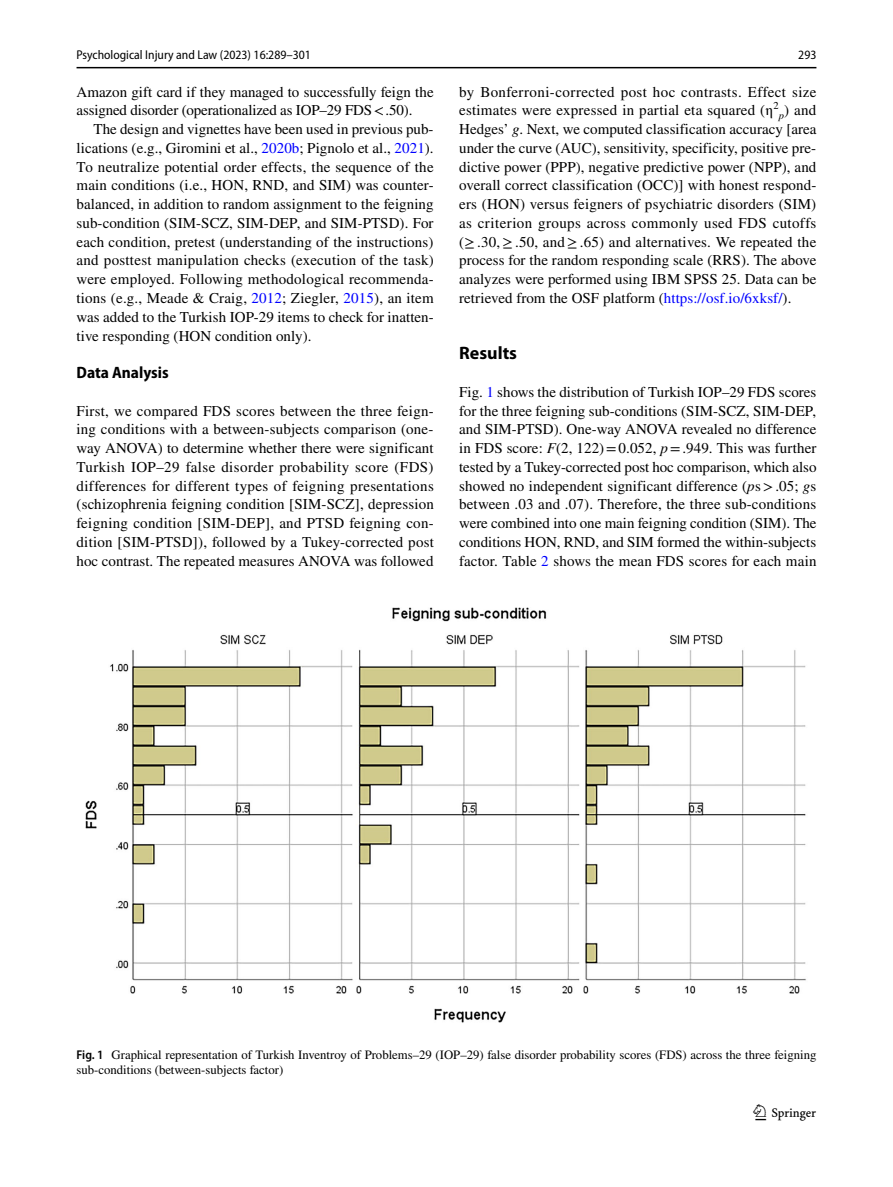
<style>
.page{position:relative;width:893px;height:1187px;background:#fff}
.page>*{position:absolute;margin:0;border:0;box-sizing:border-box;transform-origin:0 0}
.t1{font:22.5px "Springnew Regular 3";color:#000}
.t2{font:700 18px "Myriad Pro";color:#000}
.t3{font:700 semi-condensed 16.5px "Myriad Pro";color:#000}
.t4{font:15px/18.8px "STIX";letter-spacing:.005em;color:#000;text-align:justify}
.t5{font:12.75px/15px "STIX";color:#000}
.t6{font:semi-condensed 12.75px "Myriad Pro";color:#000}
.s1{color:#00f}
.s2{font-style:italic}
.s3{font-family:"Myriad Pro";font-weight:600;font-stretch:semi-condensed}
</style>
<div class="page">
<hr style="left:77px;top:67px;width:739px;height:1px;background:#000">
<img style="left:85px;top:607px;width:721px;height:416px">
<p class="t6" style="left:77px;top:48px;width:236px">Psychological Injury and Law (2023) 16:289–301</p>
<p class="t6" style="left:798px;top:48px;width:20px">293</p>
<p class="t4" style="left:77px;top:83px;width:359px">Amazon gift card if they managed to successfully feign the assigned disorder (operationalized as IOP–29 FDS&lt;.50).</p>
<p class="t4" style="left:77px;top:121px;width:359px;text-indent:17px">The design and vignettes have been used in previous pub&shy;lications (e.g., Giromini et al., <span class="s1">2020b</span>; Pignolo et al., <span class="s1">2021</span>).<br>To neutralize potential order effects, the sequence of the main conditions (i.e., HON, RND, and SIM) was counter&shy;balanced, in addition to random assignment to the feigning sub-condition (SIM-SCZ, SIM-DEP, and SIM-PTSD). For each condition, pretest (understanding of the instructions) and posttest manipulation checks (execution of the task) were employed. Following methodological recommenda&shy;tions (e.g., Meade &amp; Craig, <span class="s1">2012</span>; Ziegler, <span class="s1">2015</span>), an item was added to the Turkish IOP-29 items to check for inatten&shy;tive responding (HON condition only).</p>
<p class="t3" style="left:77px;top:363px;width:94px">Data Analysis</p>
<p class="t4" style="left:77px;top:402px;width:359px">First, we compared FDS scores between the three feign&shy;ing conditions with a between-subjects comparison (one&shy;way ANOVA) to determine whether there were significant Turkish IOP–29 false disorder probability score (FDS) differences for different types of feigning presentations (schizophrenia feigning condition [SIM-SCZ], depression feigning condition [SIM-DEP], and PTSD feigning con&shy;dition [SIM-PTSD]), followed by a Tukey-corrected post hoc contrast. The repeated measures ANOVA was followed</p>
<p class="t4" style="left:459px;top:83px;width:359px">by Bonferroni-corrected post hoc contrasts. Effect size estimates were expressed in partial eta squared (η<sup>2</sup><sub>p</sub>) and Hedges’ <span class="s2">g</span>. Next, we computed classification accuracy [area under the curve (AUC), sensitivity, specificity, positive pre&shy;dictive power (PPP), negative predictive power (NPP), and overall correct classification (OCC)] with honest respond&shy;ers (HON) versus feigners of psychiatric disorders (SIM) as criterion groups across commonly used FDS cutoffs (≥.30,≥.50, and≥.65) and alternatives. We repeated the process for the random responding scale (RRS). The above analyzes were performed using IBM SPSS 25. Data can be retrieved from the OSF platform (<span class="s1">https://osf.io/6xksf/</span>).</p>
<p class="t2" style="left:459px;top:341px;width:59px">Results</p>
<p class="t4" style="left:459px;top:383px;width:359px">Fig. <span class="s1">1</span> shows the distribution of Turkish IOP–29 FDS scores for the three feigning sub-conditions (SIM-SCZ, SIM-DEP, and SIM-PTSD). One-way ANOVA revealed no difference in FDS score: <span class="s2">F</span>(2, 122)=0.052, <span class="s2">p</span>=.949. This was further tested by a Tukey-corrected post hoc comparison, which also showed no independent significant difference (<span class="s2">p</span>s&gt;.05; <span class="s2">g</span>s between .03 and .07). Therefore, the three sub-conditions were combined into one main feigning condition (SIM). The conditions HON, RND, and SIM formed the within-subjects factor. Table <span class="s1">2</span> shows the mean FDS scores for each main</p>
<p class="t5" style="left:77px;top:1047px;width:741px"><span class="s3">Fig. 1</span> Graphical representation of Turkish Inventroy of Problems–29 (IOP–29) false disorder probability scores (FDS) across the three feigning sub-conditions (between-subjects factor)</p>
<h1 class="t1" style="left:755px;top:1104px;width:62px">1 3</h1>
</div>
